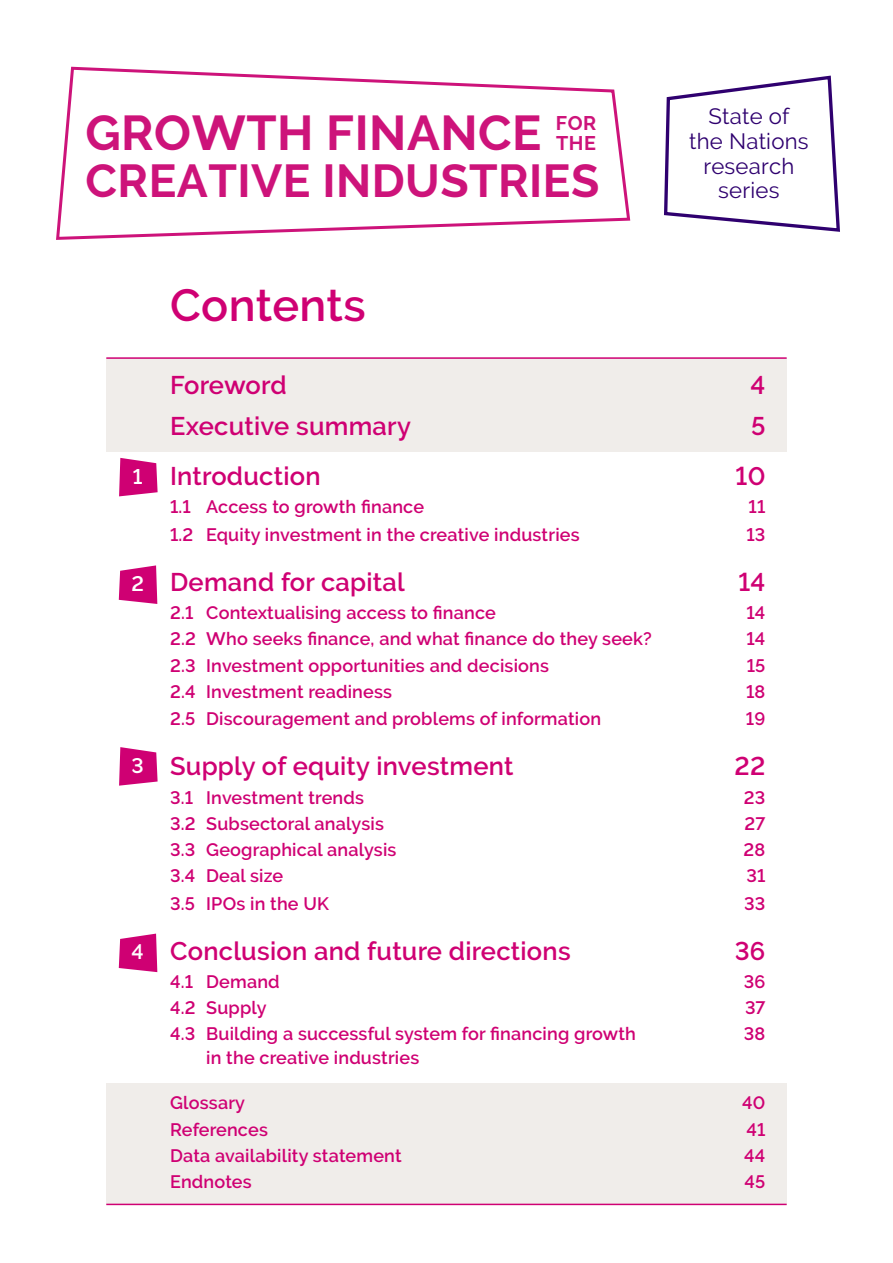
<style>
.page{position:relative;width:893px;height:1263px;background:#fff}
.page>*{position:absolute;margin:0;border:0;box-sizing:border-box;transform-origin:0 0}
.t1{font:700 48.75px "Derailed";letter-spacing:.01em;color:#cd137a}
.t2{font:700 46.05px "Derailed";letter-spacing:.01em;color:#cd137a}
.Chapter_Headers{font:600 45px "Derailed";letter-spacing:.01em;color:#cf0073}
.contents_section{font:600 25.5px "Derailed";letter-spacing:.01em;color:#cf0073}
.contents_section-2{font:600 25.5px "Derailed";letter-spacing:-.01em;color:#cf0073}
.t3{font:22.2px/24.8px "Derailed";letter-spacing:.01em;color:#2f006f;text-align:center}
.Chapter_Headers-2{font:600 20.85px "Derailed";color:#fff}
.t4{font:700 19.65px/19.6px "Derailed";letter-spacing:.03em;color:#cd137a}
.contents_section-3{font:600 18px "Derailed";letter-spacing:.01em;color:#cf0073}
</style>
<div class="page">
<div style="left:106px;top:358px;width:681px;height:93px;background:#f0edea"></div>
<div style="left:106px;top:1083px;width:681px;height:121px;background:#f0edea"></div>
<hr style="left:106px;top:357px;width:681px;height:2px;background:#cf0073">
<hr style="left:106px;top:1204px;width:681px;height:1px;background:#cf0073">
<svg style="left:119px;top:458px;width:39px;height:38px"></svg>
<svg style="left:119px;top:565px;width:38px;height:39px"></svg>
<svg style="left:119px;top:747px;width:39px;height:39px;background:#d72c8b"></svg>
<svg style="left:119px;top:933px;width:38px;height:39px"></svg>
<svg style="left:56px;top:66px;width:575px;height:174px"></svg>
<svg style="left:664px;top:75px;width:176px;height:157px"></svg>
<p class="t4" style="left:556px;top:113px;width:42px">FOR<br>THE</p>
<p class="t3" style="left:689px;top:104px;width:121px">State of the Nations research series</p>
<p class="t1" style="left:85px;top:106px;width:458px">GROWTH FINANCE</p>
<p class="t2" style="left:85px;top:154px;width:516px">CREATIVE INDUSTRIES</p>
<p class="Chapter_Headers-2" style="left:133px;top:465px;width:11px">1</p>
<p class="Chapter_Headers-2" style="left:131px;top:572px;width:14px">2</p>
<p class="Chapter_Headers-2" style="left:132px;top:754px;width:14px">3</p>
<p class="Chapter_Headers-2" style="left:132px;top:940px;width:14px">4</p>
<p class="Chapter_Headers" style="left:170px;top:280px;width:197px">Contents</p>
<p class="contents_section-2" style="left:170px;top:370px;width:118px">Foreword</p>
<p class="contents_section" style="left:751px;top:370px;width:16px">4</p>
<p class="contents_section" style="left:170px;top:412px;width:242px">Executive summary</p>
<p class="contents_section" style="left:751px;top:412px;width:16px">5</p>
<p class="contents_section" style="left:170px;top:462px;width:152px">Introduction</p>
<p class="contents_section" style="left:736px;top:462px;width:31px">10</p>
<p class="contents_section-3" style="left:170px;top:497px;width:256px">1.1 Access to growth finance</p>
<p class="contents_section-3" style="left:748px;top:497px;width:18px">11</p>
<p class="contents_section-3" style="left:170px;top:525px;width:411px">1.2 Equity investment in the creative industries</p>
<p class="contents_section-3" style="left:746px;top:525px;width:21px">13</p>
<p class="contents_section" style="left:170px;top:568px;width:236px">Demand for capital</p>
<p class="contents_section" style="left:738px;top:568px;width:28px">14</p>
<p class="contents_section-3" style="left:170px;top:603px;width:327px">2.1 Contextualising access to finance</p>
<p class="contents_section-3" style="left:746px;top:603px;width:21px">14</p>
<p class="contents_section-3" style="left:170px;top:629px;width:483px">2.2 Who seeks finance, and what finance do they seek?</p>
<p class="contents_section-3" style="left:746px;top:629px;width:21px">14</p>
<p class="contents_section-3" style="left:170px;top:655px;width:380px">2.3 Investment opportunities and decisions</p>
<p class="contents_section-3" style="left:747px;top:655px;width:20px">15</p>
<p class="contents_section-3" style="left:170px;top:681px;width:224px">2.4 Investment readiness</p>
<p class="contents_section-3" style="left:746px;top:681px;width:21px">18</p>
<p class="contents_section-3" style="left:170px;top:709px;width:433px">2.5 Discouragement and problems of information</p>
<p class="contents_section-3" style="left:746px;top:709px;width:21px">19</p>
<p class="contents_section" style="left:170px;top:752px;width:345px">Supply of equity investment</p>
<p class="contents_section" style="left:735px;top:752px;width:32px">22</p>
<p class="contents_section-3" style="left:170px;top:787px;width:195px">3.1 Investment trends</p>
<p class="contents_section-3" style="left:744px;top:787px;width:23px">23</p>
<p class="contents_section-3" style="left:170px;top:813px;width:215px">3.2 Subsectoral analysis</p>
<p class="contents_section-3" style="left:745px;top:813px;width:22px">27</p>
<p class="contents_section-3" style="left:170px;top:839px;width:228px">3.3 Geographical analysis</p>
<p class="contents_section-3" style="left:744px;top:839px;width:23px">28</p>
<p class="contents_section-3" style="left:170px;top:865px;width:115px">3.4 Deal size</p>
<p class="contents_section-3" style="left:746px;top:865px;width:21px">31</p>
<p class="contents_section-3" style="left:170px;top:893px;width:160px">3.5 IPOs in the UK</p>
<p class="contents_section-3" style="left:744px;top:893px;width:23px">33</p>
<p class="contents_section" style="left:170px;top:936px;width:402px">Conclusion and future directions</p>
<p class="contents_section" style="left:735px;top:936px;width:32px">36</p>
<p class="contents_section-3" style="left:170px;top:971px;width:111px">4.1 Demand</p>
<p class="contents_section-3" style="left:744px;top:971px;width:23px">36</p>
<p class="contents_section-3" style="left:170px;top:997px;width:98px">4.2 Supply</p>
<p class="contents_section-3" style="left:745px;top:997px;width:22px">37</p>
<p class="contents_section-3" style="left:170px;top:1024px;width:467px">4.3 Building a successful system for financing growth</p>
<p class="contents_section-3" style="left:744px;top:1024px;width:23px">38</p>
<p class="contents_section-3" style="left:206px;top:1048px;width:215px">in the creative industries</p>
<p class="contents_section-3" style="left:170px;top:1093px;width:77px">Glossary</p>
<p class="contents_section-3" style="left:742px;top:1093px;width:25px">40</p>
<p class="contents_section-3" style="left:170px;top:1119px;width:99px">References</p>
<p class="contents_section-3" style="left:746px;top:1119px;width:21px">41</p>
<p class="contents_section-3" style="left:170px;top:1145px;width:233px">Data availability statement</p>
<p class="contents_section-3" style="left:744px;top:1145px;width:23px">44</p>
<p class="contents_section-3" style="left:170px;top:1171px;width:83px">Endnotes</p>
<p class="contents_section-3" style="left:745px;top:1171px;width:22px">45</p>
</div>
